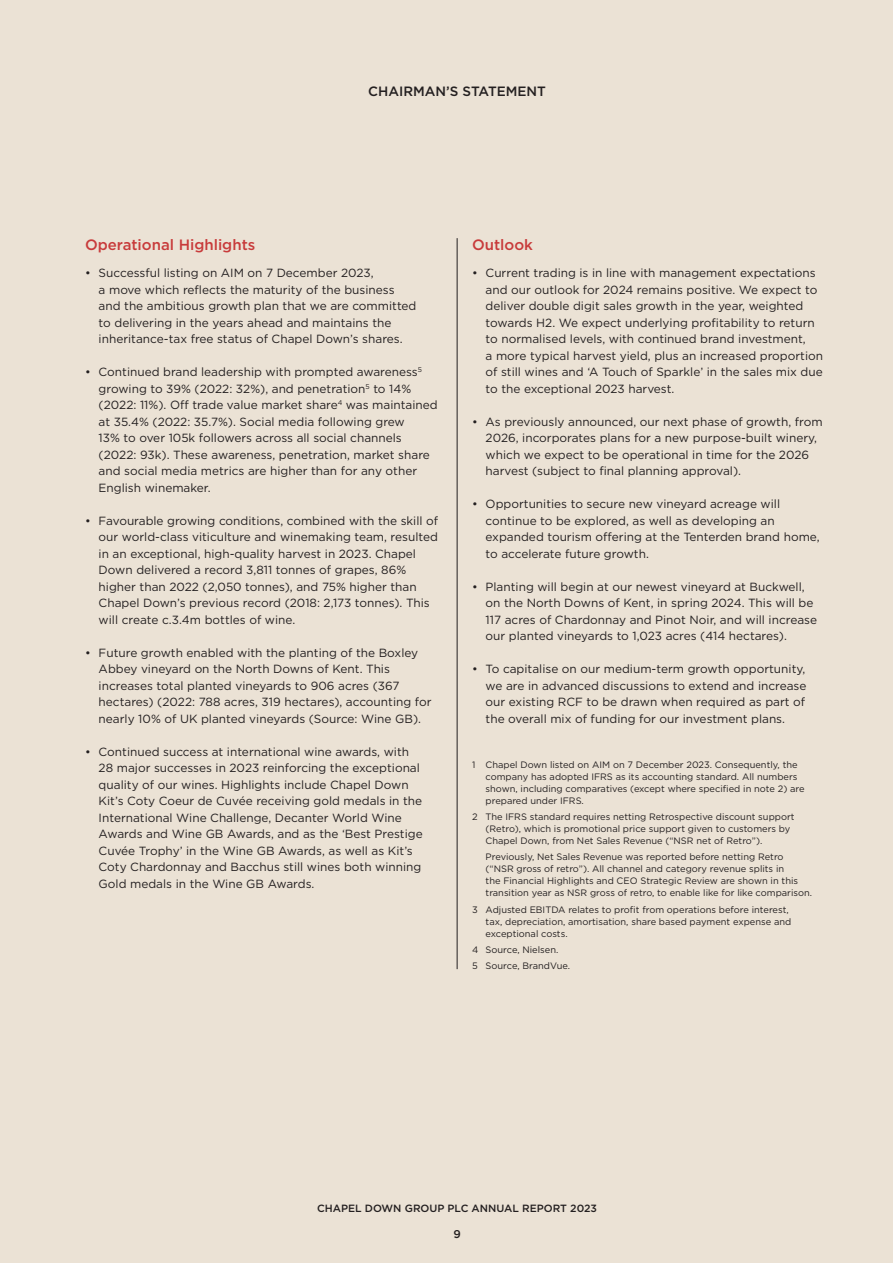
<style>
.page{position:relative;width:893px;height:1263px;background:#ebe2d5}
.page>*{position:absolute;margin:0;border:0;box-sizing:border-box;transform-origin:0 0}
.body_copy_titles{font:500 15px "Gotham";color:#c83b3b}
.wayfinder{font:500 13.5px "Gotham";color:#231f20}
.body_copy{font:11.85px/16.5px "Gotham";color:#231f20}
.t1{font:500 11.25px "Gotham";color:#231f20}
.t2{font:500 10.5px "Gotham";color:#231f20}
.footnotes{font:9.3px/12px "Gotham";color:#231f20}
</style>
<div class="page">
<hr style="left:457px;top:238px;width:1px;height:731px;background:#231f20">
<p class="wayfinder" style="left:368px;top:82px;width:179px">CHAIRMAN’S STATEMENT</p>
<p class="body_copy_titles" style="left:85px;top:235px;width:172px">Operational Highlights</p>
<p class="body_copy" style="left:99px;top:265px;width:319px;text-indent:-14px">• Successful listing on AIM on 7 December 2023,<br>a move which reflects the maturity of the business and the ambitious growth plan that we are committed to delivering in the years ahead and maintains the inheritance-tax free status of Chapel Down’s shares.</p>
<p class="body_copy" style="left:99px;top:364px;width:341px;text-indent:-14px">• Continued brand leadership with prompted awareness<sup>5 </sup>growing to 39% (2022: 32%), and penetration<sup>5</sup> to 14% (2022: 11%). Off trade value market share<sup>4</sup> was maintained at 35.4% (2022: 35.7%). Social media following grew<br>13% to over 105k followers across all social channels (2022: 93k). These awareness, penetration, market share and social media metrics are higher than for any other English winemaker.</p>
<p class="body_copy" style="left:99px;top:512px;width:341px;text-indent:-14px">• Favourable growing conditions, combined with the skill of our world-class viticulture and winemaking team, resulted in an exceptional, high-quality harvest in 2023. Chapel Down delivered a record 3,811 tonnes of grapes, 86% higher than 2022 (2,050 tonnes), and 75% higher than Chapel Down’s previous record (2018: 2,173 tonnes). This will create c.3.4m bottles of wine.</p>
<p class="body_copy" style="left:99px;top:644px;width:334px;text-indent:-14px">• Future growth enabled with the planting of the Boxley Abbey vineyard on the North Downs of Kent. This increases total planted vineyards to 906 acres (367 hectares) (2022: 788 acres, 319 hectares), accounting for nearly 10% of UK planted vineyards (Source: Wine GB).</p>
<p class="body_copy" style="left:99px;top:743px;width:326px;text-indent:-14px">• Continued success at international wine awards, with 28 major successes in 2023 reinforcing the exceptional quality of our wines. Highlights include Chapel Down Kit’s Coty Coeur de Cuvée receiving gold medals in the International Wine Challenge, Decanter World Wine Awards and Wine GB Awards, and as the ‘Best Prestige Cuvée Trophy’ in the Wine GB Awards, as well as Kit’s Coty Chardonnay and Bacchus still wines both winning Gold medals in the Wine GB Awards.</p>
<p class="body_copy_titles" style="left:472px;top:235px;width:62px">Outlook</p>
<p class="body_copy" style="left:486px;top:265px;width:339px;text-indent:-14px">• Current trading is in line with management expectations and our outlook for 2024 remains positive. We expect to deliver double digit sales growth in the year, weighted towards H2. We expect underlying profitability to return to normalised levels, with continued brand investment,<br>a more typical harvest yield, plus an increased proportion of still wines and ‘A Touch of Sparkle’ in the sales mix due to the exceptional 2023 harvest.</p>
<p class="body_copy" style="left:486px;top:413px;width:338px;text-indent:-14px">• As previously announced, our next phase of growth, from 2026, incorporates plans for a new purpose-built winery, which we expect to be operational in time for the 2026 harvest (subject to final planning approval).</p>
<p class="body_copy" style="left:486px;top:496px;width:336px;text-indent:-14px">• Opportunities to secure new vineyard acreage will continue to be explored, as well as developing an expanded tourism offering at the Tenterden brand home, to accelerate future growth.</p>
<p class="body_copy" style="left:486px;top:578px;width:333px;text-indent:-14px">• Planting will begin at our newest vineyard at Buckwell, on the North Downs of Kent, in spring 2024. This will be 117 acres of Chardonnay and Pinot Noir, and will increase our planted vineyards to 1,023 acres (414 hectares).</p>
<p class="body_copy" style="left:486px;top:661px;width:322px;text-align:justify;text-indent:-14px">• To capitalise on our medium-term growth opportunity, we are in advanced discussions to extend and increase our existing RCF to be drawn when required as part of the overall mix of funding for our investment plans.</p>
<p class="footnotes" style="left:486px;top:758px;width:321px;text-indent:-14px">1 Chapel Down listed on AIM on 7 December 2023. Consequently, the company has adopted IFRS as its accounting standard. All numbers shown, including comparatives (except where specified in note 2) are prepared under IFRS.</p>
<p class="footnotes" style="left:486px;top:811px;width:310px;text-indent:-14px">2 The IFRS standard requires netting Retrospective discount support (Retro), which is promotional price support given to customers by<br>Chapel Down, from Net Sales Revenue (“NSR net of Retro”).</p>
<p class="footnotes" style="left:486px;top:851px;width:328px">Previously, Net Sales Revenue was reported before netting Retro (“NSR gross of retro”). All channel and category revenue splits in<br>the Financial Highlights and CEO Strategic Review are shown in this transition year as NSR gross of retro, to enable like for like comparison.</p>
<p class="footnotes" style="left:486px;top:903px;width:307px;text-indent:-14px">3 Adjusted EBITDA relates to profit from operations before interest, tax, depreciation, amortisation, share based payment expense and exceptional costs.</p>
<p class="footnotes" style="left:472px;top:943px;width:88px">4 Source, Nielsen.</p>
<p class="footnotes" style="left:472px;top:960px;width:100px">5 Source, BrandVue.</p>
<p class="t2" style="left:317px;top:1201px;width:281px">CHAPEL DOWN GROUP PLC ANNUAL REPORT 2023</p>
<p class="t1" style="left:454px;top:1226px;width:9px">9</p>
</div>
